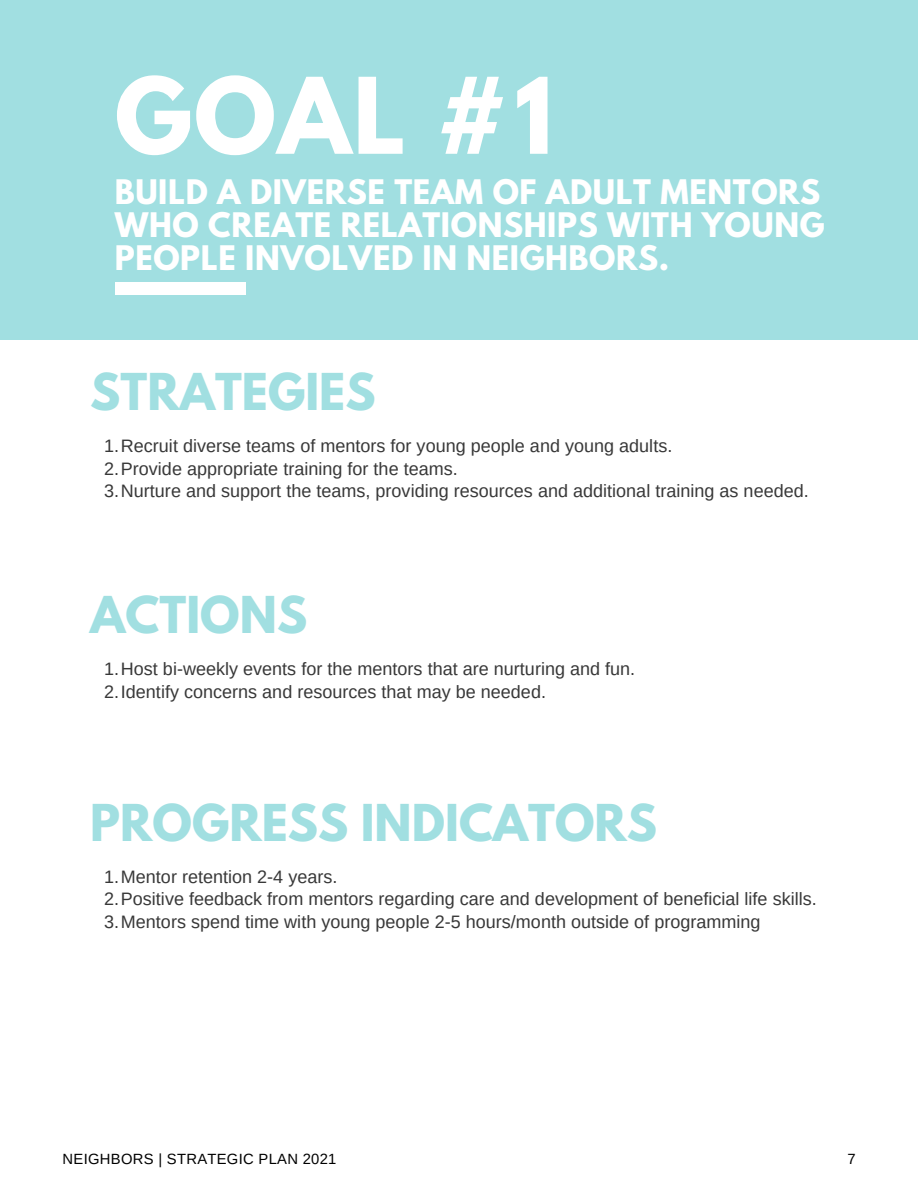
<style>
.page{position:relative;width:918px;height:1188px;background:#fff}
.page>*{position:absolute;margin:0;border:0;box-sizing:border-box;transform-origin:0 0}
.t1{font:700 93.45px "League Spartan";color:#fff}
.t2{font:700 45px "League Spartan";color:#a1dfe1}
.t3{font:700 30px/32.7px "League Spartan";letter-spacing:.02em;color:#fff}
.t4{font:18px "Arimo";color:#383838}
.t5{font:14.85px "Arimo";letter-spacing:.02em;color:#000}
</style>
<div class="page">
<div style="left:0;top:0;width:918px;height:339px;background:#a1dfe1"></div>
<div style="left:115px;top:283px;width:130px;height:12px;background:#fff"></div>
<p class="t1" style="left:115px;top:70px;width:440px">GOAL #1</p>
<p class="t3" style="left:115px;top:180px;width:711px">BUILD A DIVERSE TEAM OF ADULT MENTORS<br>WHO CREATE RELATIONSHIPS WITH YOUNG<br>PEOPLE INVOLVED IN NEIGHBORS.</p>
<p class="t2" style="left:90px;top:370px;width:287px">STRATEGIES</p>
<p class="t4" style="left:104px;top:436px;width:570px">1.Recruit diverse teams of mentors for young people and young adults.</p>
<p class="t4" style="left:104px;top:458px;width:355px">2.Provide appropriate training for the teams.</p>
<p class="t4" style="left:104px;top:481px;width:706px">3.Nurture and support the teams, providing resources and additional training as needed.</p>
<p class="t2" style="left:90px;top:593px;width:218px">ACTIONS</p>
<p class="t4" style="left:104px;top:659px;width:533px">1.Host bi-weekly events for the mentors that are nurturing and fun.</p>
<p class="t4" style="left:104px;top:682px;width:443px">2.Identify concerns and resources that may be needed.</p>
<p class="t2" style="left:90px;top:800px;width:568px">PROGRESS INDICATORS</p>
<p class="t4" style="left:104px;top:867px;width:235px">1.Mentor retention 2-4 years.</p>
<p class="t4" style="left:104px;top:889px;width:714px">2.Positive feedback from mentors regarding care and development of beneficial life skills.</p>
<p class="t4" style="left:104px;top:912px;width:658px">3.Mentors spend time with young people 2-5 hours/month outside of programming</p>
<p class="t5" style="left:63px;top:1150px;width:275px">NEIGHBORS | STRATEGIC PLAN 2021</p>
<p class="t5" style="left:848px;top:1150px;width:10px">7</p>
</div>
